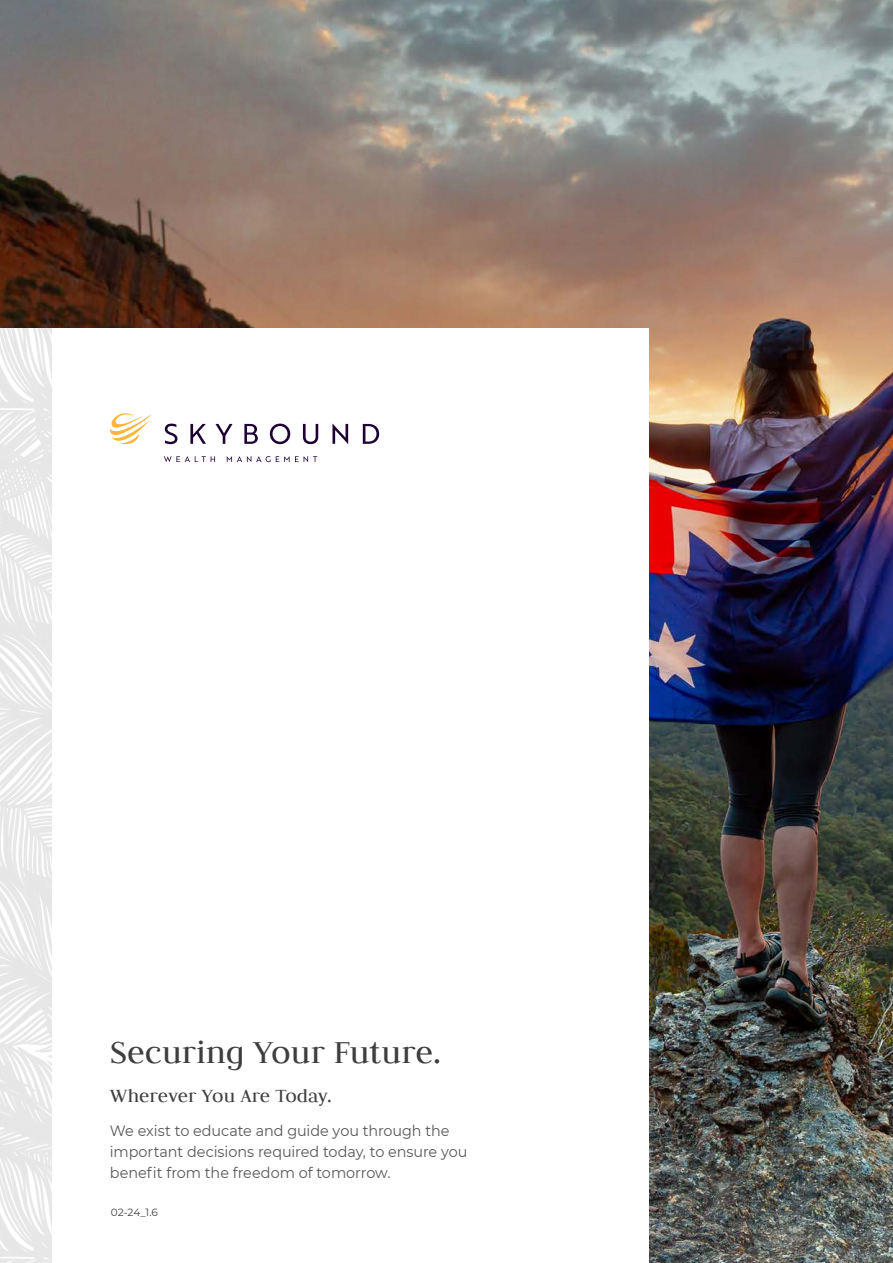
<style>
.page{position:relative;width:893px;height:1263px;background:#fff}
.page>*{position:absolute;margin:0;border:0;box-sizing:border-box;transform-origin:0 0}
.t1{font:36px "Judson";color:#3e3e3f}
.t2{font:21px "Judson";letter-spacing:-.005em;color:#3e3e3f}
.body-text{font:15px/21px "Montserrat";letter-spacing:-.005em;color:#57585a;scale:.96 1}
.t3{font:10.5px "Montserrat";color:#3e3e3f}
</style>
<div class="page">
<img style="left:0;top:0;width:893px;height:1263px">
<div style="left:0;top:328px;width:648px;height:935px;background:#fff"></div>
<svg style="left:165px;top:424px;width:12px;height:20px"></svg>
<svg style="left:190px;top:424px;width:16px;height:20px"></svg>
<svg style="left:215px;top:424px;width:18px;height:20px"></svg>
<svg style="left:244px;top:424px;width:14px;height:20px"></svg>
<svg style="left:270px;top:424px;width:20px;height:20px"></svg>
<svg style="left:303px;top:424px;width:15px;height:20px"></svg>
<svg style="left:332px;top:424px;width:16px;height:20px"></svg>
<svg style="left:363px;top:424px;width:16px;height:20px"></svg>
<svg style="left:164px;top:456px;width:51px;height:6px"></svg>
<svg style="left:227px;top:456px;width:43px;height:6px"></svg>
<svg style="left:276px;top:456px;width:41px;height:6px"></svg>
<svg style="left:109px;top:413px;width:43px;height:32px"></svg>
<img style="left:0;top:328px;width:51px;height:935px">
<p class="t1" style="left:110px;top:1030px;width:333px">Securing Your Future.</p>
<p class="t2" style="left:110px;top:1083px;width:223px">Wherever You Are Today.</p>
<p class="body-text" style="left:110px;top:1119px;width:374px">We exist to educate and guide you through the important decisions required today, to ensure you benefit from the freedom of tomorrow.</p>
<p class="t3" style="left:111px;top:1205px;width:49px">02-24_1.6</p>
</div>
